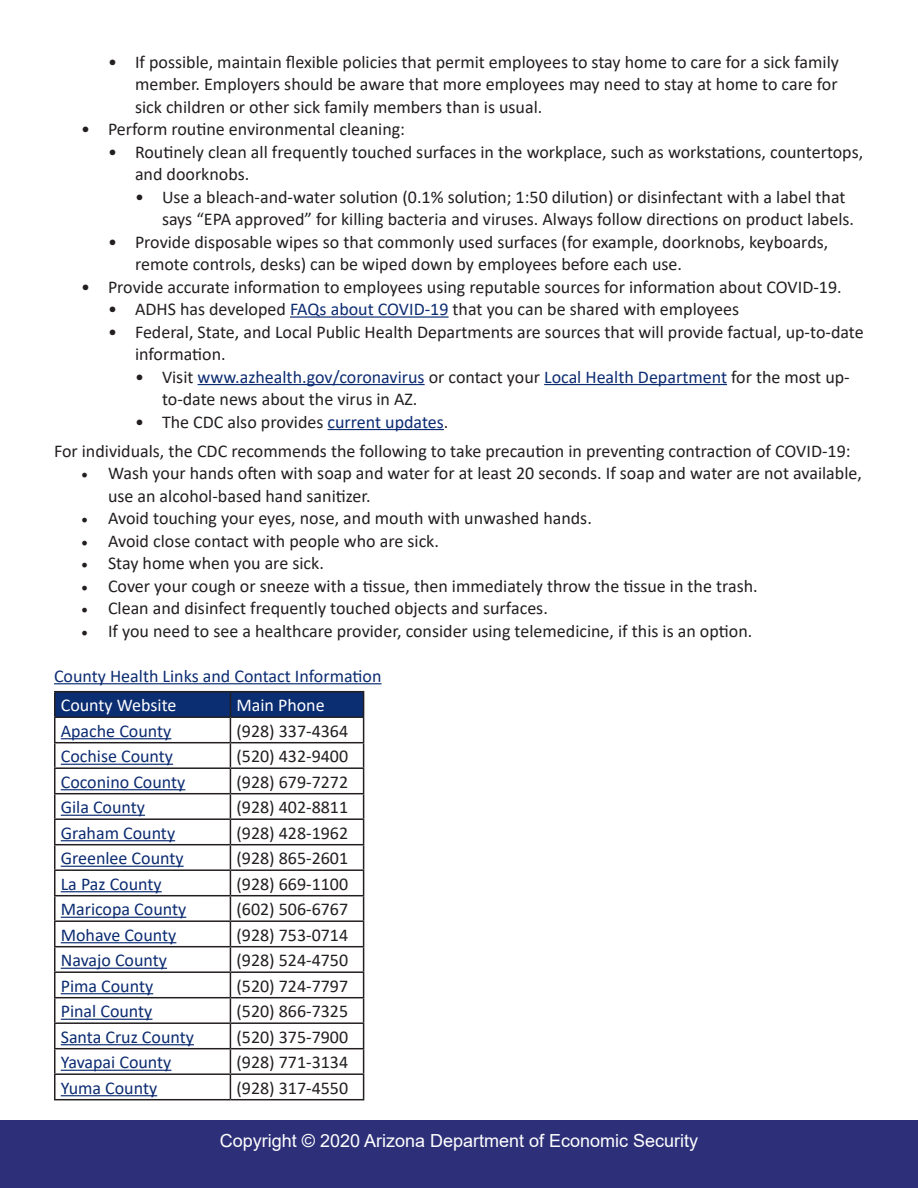
<style>
.page{position:relative;width:918px;height:1188px;background:#fff}
.page>*{position:absolute;margin:0;border:0;box-sizing:border-box;transform-origin:0 0}
.t1{font:18px/22.5px "Calibri";color:#231f20}
.t2{font:18px "Calibri";color:#0c2c72}
.t3{font:18px "Arial";color:#fff}
.t4{font:18px "Calibri";color:#fff}
.s1{color:#0c2c72}
.s2{font-family:"Minion Pro"}
</style>
<div class="page">
<div style="left:0;top:1120px;width:918px;height:68px;background:#2d3079"></div>
<hr style="left:290px;top:316px;width:159px;height:2px;background:#0c2c72">
<hr style="left:198px;top:384px;width:227px;height:1px;background:#0c2c72">
<hr style="left:544px;top:384px;width:183px;height:1px;background:#0c2c72">
<hr style="left:328px;top:429px;width:116px;height:1px;background:#0c2c72">
<hr style="left:54px;top:683px;width:328px;height:1px;background:#0c2c72">
<div style="left:55px;top:692px;width:175px;height:25px;background:#0b2d72"></div>
<div style="left:230px;top:692px;width:134px;height:25px;background:#0b2d72"></div>
<hr style="left:54px;top:691px;width:176px;height:1px;background:#231f20">
<hr style="left:54px;top:692px;width:2px;height:24px;background:#231f20">
<hr style="left:230px;top:691px;width:134px;height:1px;background:#231f20">
<hr style="left:54px;top:716px;width:176px;height:2px;background:#231f20">
<hr style="left:54px;top:718px;width:2px;height:24px;background:#231f20">
<hr style="left:230px;top:716px;width:134px;height:2px;background:#231f20">
<hr style="left:54px;top:742px;width:176px;height:1px;background:#231f20">
<hr style="left:54px;top:743px;width:2px;height:24px;background:#231f20">
<hr style="left:230px;top:742px;width:134px;height:1px;background:#231f20">
<hr style="left:54px;top:767px;width:176px;height:2px;background:#231f20">
<hr style="left:54px;top:769px;width:2px;height:24px;background:#231f20">
<hr style="left:230px;top:767px;width:134px;height:2px;background:#231f20">
<hr style="left:54px;top:793px;width:176px;height:1px;background:#231f20">
<hr style="left:54px;top:794px;width:2px;height:24px;background:#231f20">
<hr style="left:230px;top:793px;width:134px;height:1px;background:#231f20">
<hr style="left:54px;top:818px;width:176px;height:2px;background:#231f20">
<hr style="left:54px;top:820px;width:2px;height:24px;background:#231f20">
<hr style="left:230px;top:818px;width:134px;height:2px;background:#231f20">
<hr style="left:54px;top:844px;width:176px;height:1px;background:#231f20">
<hr style="left:54px;top:845px;width:2px;height:24px;background:#231f20">
<hr style="left:230px;top:844px;width:134px;height:1px;background:#231f20">
<hr style="left:54px;top:869px;width:176px;height:2px;background:#231f20">
<hr style="left:54px;top:871px;width:2px;height:24px;background:#231f20">
<hr style="left:230px;top:869px;width:134px;height:2px;background:#231f20">
<hr style="left:54px;top:895px;width:176px;height:1px;background:#231f20">
<hr style="left:54px;top:896px;width:2px;height:24px;background:#231f20">
<hr style="left:230px;top:895px;width:134px;height:1px;background:#231f20">
<hr style="left:54px;top:920px;width:176px;height:2px;background:#231f20">
<hr style="left:54px;top:922px;width:2px;height:24px;background:#231f20">
<hr style="left:230px;top:920px;width:134px;height:2px;background:#231f20">
<hr style="left:54px;top:946px;width:176px;height:1px;background:#231f20">
<hr style="left:54px;top:947px;width:2px;height:24px;background:#231f20">
<hr style="left:230px;top:946px;width:134px;height:1px;background:#231f20">
<hr style="left:54px;top:971px;width:176px;height:2px;background:#231f20">
<hr style="left:54px;top:973px;width:2px;height:24px;background:#231f20">
<hr style="left:230px;top:971px;width:134px;height:2px;background:#231f20">
<hr style="left:54px;top:997px;width:176px;height:1px;background:#231f20">
<hr style="left:54px;top:998px;width:2px;height:24px;background:#231f20">
<hr style="left:230px;top:997px;width:134px;height:1px;background:#231f20">
<hr style="left:54px;top:1022px;width:176px;height:2px;background:#231f20">
<hr style="left:54px;top:1024px;width:2px;height:24px;background:#231f20">
<hr style="left:230px;top:1022px;width:134px;height:2px;background:#231f20">
<hr style="left:54px;top:1048px;width:176px;height:1px;background:#231f20">
<hr style="left:54px;top:1049px;width:2px;height:24px;background:#231f20">
<hr style="left:230px;top:1048px;width:134px;height:1px;background:#231f20">
<hr style="left:54px;top:1073px;width:176px;height:2px;background:#231f20">
<hr style="left:54px;top:1075px;width:2px;height:24px;background:#231f20">
<hr style="left:230px;top:1073px;width:134px;height:2px;background:#231f20">
<svg style="left:230px;top:692px;width:1px;height:407px"></svg>
<svg style="left:363px;top:692px;width:1px;height:407px"></svg>
<hr style="left:54px;top:1099px;width:176px;height:1px;background:#231f20">
<hr style="left:230px;top:1099px;width:134px;height:1px;background:#231f20">
<hr style="left:61px;top:738px;width:110px;height:1px;background:#0c2c72">
<hr style="left:61px;top:764px;width:112px;height:1px;background:#0c2c72">
<hr style="left:61px;top:789px;width:124px;height:1px;background:#0c2c72">
<hr style="left:61px;top:815px;width:84px;height:1px;background:#0c2c72">
<hr style="left:61px;top:840px;width:114px;height:1px;background:#0c2c72">
<hr style="left:61px;top:866px;width:123px;height:1px;background:#0c2c72">
<hr style="left:61px;top:891px;width:101px;height:1px;background:#0c2c72">
<hr style="left:61px;top:917px;width:125px;height:1px;background:#0c2c72">
<hr style="left:61px;top:942px;width:115px;height:1px;background:#0c2c72">
<hr style="left:61px;top:968px;width:106px;height:1px;background:#0c2c72">
<hr style="left:61px;top:993px;width:92px;height:1px;background:#0c2c72">
<hr style="left:61px;top:1019px;width:91px;height:1px;background:#0c2c72">
<hr style="left:61px;top:1044px;width:133px;height:1px;background:#0c2c72">
<hr style="left:61px;top:1070px;width:110px;height:1px;background:#0c2c72">
<hr style="left:61px;top:1095px;width:96px;height:1px;background:#0c2c72">
<p class="t1" style="left:135px;top:50px;width:705px;text-align:justify;text-indent:-27px">• If possible, maintain flexible policies that permit employees to stay home to care for a sick family member. Employers should be aware that more employees may need to stay at home to care for sick children or other sick family members than is usual.</p>
<p class="t1" style="left:81px;top:117px;width:326px">• Perform routine environmental cleaning:</p>
<p class="t1" style="left:135px;top:140px;width:730px;text-indent:-27px">• Routinely clean all frequently touched surfaces in the workplace, such as workstations, countertops, and doorknobs.</p>
<p class="t1" style="left:162px;top:185px;width:694px;text-indent:-27px">• Use a bleach-and-water solution (0.1% solution; 1:50 dilution) or disinfectant with a label that says “EPA approved” for killing bacteria and viruses. Always follow directions on product labels.</p>
<p class="t1" style="left:135px;top:230px;width:695px;text-indent:-27px">• Provide disposable wipes so that commonly used surfaces (for example, doorknobs, keyboards, remote controls, desks) can be wiped down by employees before each use.</p>
<p class="t1" style="left:81px;top:275px;width:762px">• Provide accurate information to employees using reputable sources for information about COVID-19.</p>
<p class="t1" style="left:108px;top:297px;width:633px">• ADHS has developed <span class="s1">FAQs about COVID-19</span> that you can be shared with employees</p>
<p class="t1" style="left:135px;top:320px;width:730px;text-indent:-27px">• Federal, State, and Local Public Health Departments are sources that will provide factual, up-to-date information.</p>
<p class="t1" style="left:162px;top:365px;width:689px;text-indent:-27px">• Visit <span class="s1">www.azhealth.gov/coronavirus</span> or contact your <span class="s1">Local Health Department</span> for the most up&shy;to-date news about the virus in AZ.</p>
<p class="t1" style="left:54px;top:406px;width:798px;line-height:29.2px;text-indent:81px">• The CDC also provides <span class="s1">current updates</span>.<br>For individuals, the CDC recommends the following to take precaution in preventing contraction of COVID-19:</p>
<p class="t1" style="left:108px;top:462px;width:755px;text-indent:-27px"><span class="s2">•</span> Wash your hands often with soap and water for at least 20 seconds. If soap and water are not available, use an alcohol-based hand sanitizer.</p>
<p class="t1" style="left:81px;top:507px;width:512px"><span class="s2">•</span> Avoid touching your eyes, nose, and mouth with unwashed hands.</p>
<p class="t1" style="left:81px;top:529px;width:360px"><span class="s2">•</span> Avoid close contact with people who are sick.</p>
<p class="t1" style="left:81px;top:552px;width:244px"><span class="s2">•</span> Stay home when you are sick.</p>
<p class="t1" style="left:81px;top:574px;width:678px"><span class="s2">•</span> Cover your cough or sneeze with a tissue, then immediately throw the tissue in the trash.</p>
<p class="t1" style="left:81px;top:597px;width:468px"><span class="s2">•</span> Clean and disinfect frequently touched objects and surfaces.</p>
<p class="t1" style="left:81px;top:619px;width:673px"><span class="s2">•</span> If you need to see a healthcare provider, consider using telemedicine, if this is an option.</p>
<p class="t2" style="left:54px;top:663px;width:329px">County Health Links and Contact Information</p>
<p class="t4" style="left:61px;top:693px;width:117px">County Website</p>
<p class="t4" style="left:236px;top:693px;width:90px">Main Phone</p>
<p class="t2" style="left:61px;top:718px;width:112px">Apache County</p>
<p class="t1" style="left:236px;top:719px;width:113px">(928) 337-4364</p>
<p class="t2" style="left:61px;top:744px;width:114px">Cochise County</p>
<p class="t1" style="left:236px;top:745px;width:113px">(520) 432-9400</p>
<p class="t2" style="left:61px;top:769px;width:126px">Coconino County</p>
<p class="t1" style="left:236px;top:770px;width:113px">(928) 679-7272</p>
<p class="t2" style="left:61px;top:795px;width:86px">Gila County</p>
<p class="t1" style="left:236px;top:796px;width:113px">(928) 402-8811</p>
<p class="t2" style="left:61px;top:820px;width:116px">Graham County</p>
<p class="t1" style="left:236px;top:821px;width:113px">(928) 428-1962</p>
<p class="t2" style="left:61px;top:846px;width:124px">Greenlee County</p>
<p class="t1" style="left:236px;top:847px;width:113px">(928) 865-2601</p>
<p class="t2" style="left:61px;top:871px;width:102px">La Paz County</p>
<p class="t1" style="left:236px;top:872px;width:113px">(928) 669-1100</p>
<p class="t2" style="left:61px;top:897px;width:127px">Maricopa County</p>
<p class="t1" style="left:236px;top:898px;width:113px">(602) 506-6767</p>
<p class="t2" style="left:61px;top:922px;width:117px">Mohave County</p>
<p class="t1" style="left:236px;top:923px;width:113px">(928) 753-0714</p>
<p class="t2" style="left:61px;top:948px;width:108px">Navajo County</p>
<p class="t1" style="left:236px;top:949px;width:113px">(928) 524-4750</p>
<p class="t2" style="left:61px;top:973px;width:94px">Pima County</p>
<p class="t1" style="left:236px;top:974px;width:113px">(520) 724-7797</p>
<p class="t2" style="left:61px;top:999px;width:93px">Pinal County</p>
<p class="t1" style="left:236px;top:1000px;width:113px">(520) 866-7325</p>
<p class="t2" style="left:61px;top:1024px;width:135px">Santa Cruz County</p>
<p class="t1" style="left:236px;top:1025px;width:113px">(520) 375-7900</p>
<p class="t2" style="left:61px;top:1050px;width:112px">Yavapai County</p>
<p class="t1" style="left:236px;top:1051px;width:113px">(928) 771-3134</p>
<p class="t2" style="left:61px;top:1075px;width:98px">Yuma County</p>
<p class="t1" style="left:236px;top:1076px;width:113px">(928) 317-4550</p>
<p class="t3" style="left:220px;top:1128px;width:480px">Copyright © 2020 Arizona Department of Economic Security</p>
</div>
